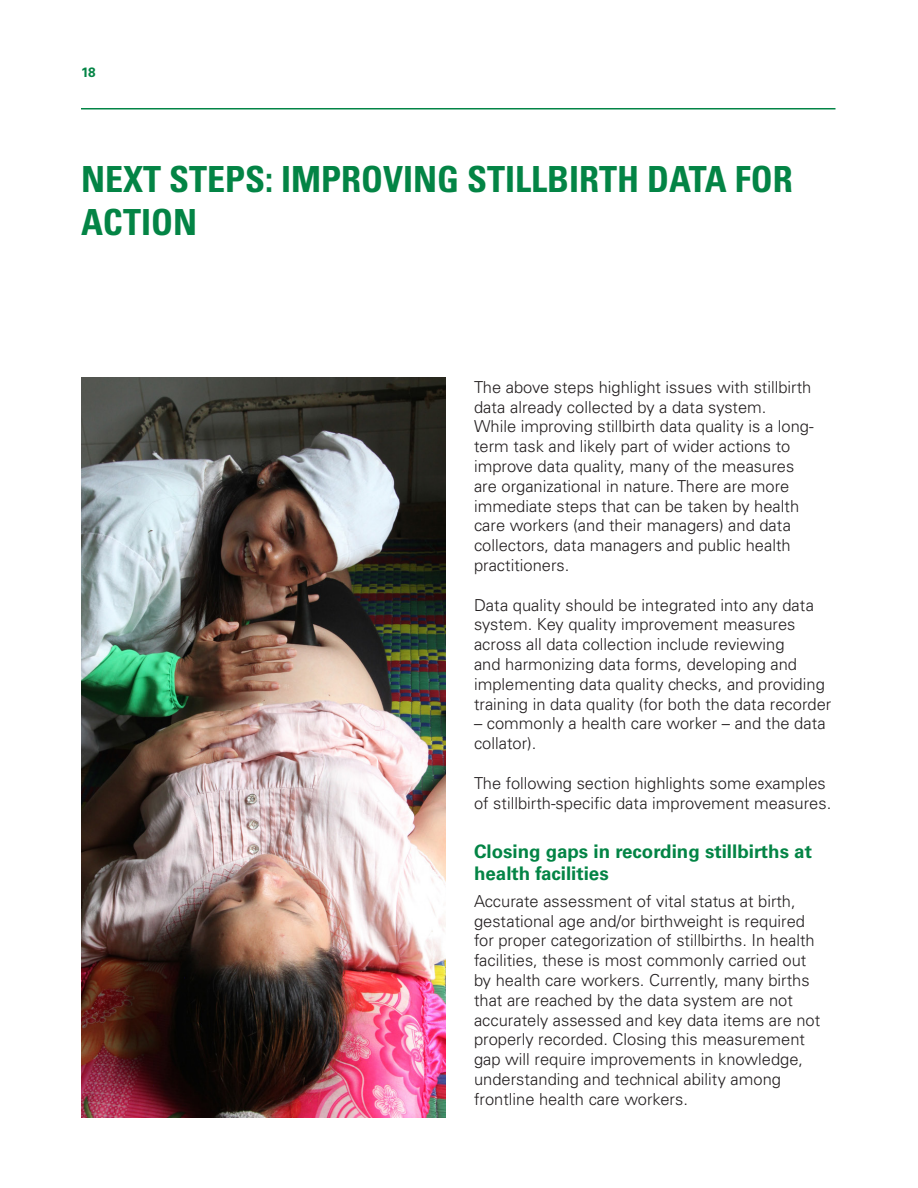
<style>
.page{position:relative;width:918px;height:1188px;background:#fff}
.page>*{position:absolute;margin:0;border:0;box-sizing:border-box;transform-origin:0 0}
.t1{font:700 condensed 36px/43.2px "Univers LT Std";color:#038445}
.t2{font:700 18.75px/22.5px "Univers LT Std";color:#038445}
.t3{font:300 16.5px/19.8px "Univers LT Std";color:#231f20}
.t4{font:700 13.5px "Univers LT Std";color:#038445}
</style>
<div class="page">
<img style="left:81px;top:378px;width:365px;height:740px">
<hr style="left:81px;top:108px;width:755px;height:1px;background:#038445">
<p class="t4" style="left:81px;top:65px;width:16px">18</p>
<p class="t1" style="left:81px;top:157px;width:713px">NEXT STEPS: IMPROVING STILLBIRTH DATA FOR<br>ACTION</p>
<p class="t3" style="left:474px;top:377px;width:341px">The above steps highlight issues with stillbirth data already collected by a data system.<br>While improving stillbirth data quality is a long&shy;term task and likely part of wider actions to improve data quality, many of the measures are organizational in nature. There are more immediate steps that can be taken by health care workers (and their managers) and data collectors, data managers and public health practitioners.</p>
<p class="t3" style="left:474px;top:595px;width:359px">Data quality should be integrated into any data system. Key quality improvement measures across all data collection include reviewing<br>and harmonizing data forms, developing and implementing data quality checks, and providing training in data quality (for both the data recorder</p>
<p class="t3" style="left:474px;top:714px;width:353px">– commonly a health care worker – and the data collator).</p>
<p class="t3" style="left:474px;top:773px;width:359px">The following section highlights some examples of stillbirth-specific data improvement measures.</p>
<p class="t2" style="left:474px;top:840px;width:339px">Closing gaps in recording stillbirths at health facilities</p>
<p class="t3" style="left:474px;top:891px;width:348px">Accurate assessment of vital status at birth, gestational age and/or birthweight is required for proper categorization of stillbirths. In health facilities, these is most commonly carried out by health care workers. Currently, many births that are reached by the data system are not accurately assessed and key data items are not properly recorded. Closing this measurement gap will require improvements in knowledge, understanding and technical ability among frontline health care workers.</p>
</div>
